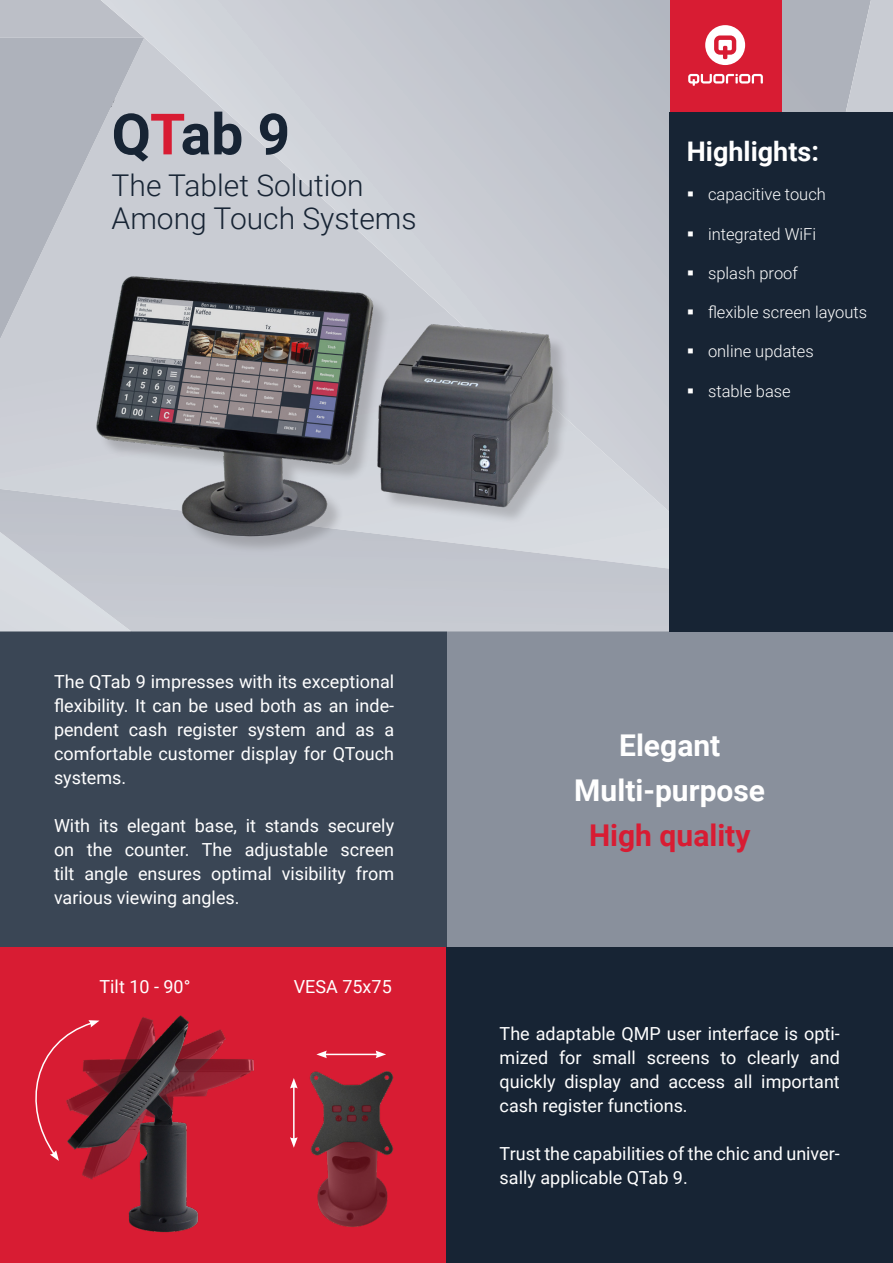
<style>
.page{position:relative;width:893px;height:1263px;background:#fff}
.page>*{position:absolute;margin:0;border:0;box-sizing:border-box;transform-origin:0 0}
.Überschrift_1{font:700 57px "Roboto";color:#172434}
.Untertitel{font:300 30px/33px "Roboto";color:#172434}
.Slogan{font:700 30px/45px "Roboto";color:#fff;text-align:center}
.Überschrift_Highlights{font:700 27px "Roboto";color:#fff}
.Fließtext{font:18px/24px "Roboto";color:#fff;text-align:justify}
.t1{font:300 16.5px "Roboto";color:#fff}
.s1{color:#d81c33}
</style>
<div class="page">
<div style="left:446px;top:631px;width:447px;height:316px;background:#89909c"></div>
<div style="left:0;top:947px;width:446px;height:316px;background:#d81c33"></div>
<div style="left:0;top:631px;width:446px;height:316px;background:#3a4655"></div>
<div style="left:446px;top:947px;width:447px;height:316px;background:#172434"></div>
<img style="left:82px;top:1015px;width:172px;height:218px">
<svg style="left:0;top:489px;width:670px;height:142px;background:#c9ccd3"></svg>
<svg style="left:144px;top:0;width:526px;height:577px;background:#c6c9d1"></svg>
<svg style="left:0;top:0;width:144px;height:339px;background:#b7bbc3"></svg>
<svg style="left:781px;top:0;width:112px;height:112px;background:#b6b8c1"></svg>
<img style="left:38px;top:238px;width:572px;height:356px">
<div style="left:670px;top:112px;width:223px;height:519px;background:#172434"></div>
<div style="left:670px;top:0;width:111px;height:112px;background:#d81c33"></div>
<svg style="left:688px;top:74px;width:75px;height:12px"></svg>
<svg style="left:705px;top:25px;width:40px;height:40px"></svg>
<img style="left:309px;top:1071px;width:85px;height:156px">
<svg style="left:35px;top:1020px;width:64px;height:141px"></svg>
<hr style="left:325px;top:1054px;width:53px;height:1px;background:#fff">
<svg style="left:316px;top:1050px;width:11px;height:8px"></svg>
<svg style="left:376px;top:1050px;width:10px;height:8px"></svg>
<hr style="left:293px;top:1086px;width:2px;height:53px;background:#fff">
<svg style="left:290px;top:1078px;width:8px;height:10px"></svg>
<svg style="left:290px;top:1137px;width:8px;height:11px"></svg>
<p class="Überschrift_1" style="left:112px;top:94px;width:180px">Q<span class="s1">T</span>ab 9</p>
<p class="Untertitel" style="left:112px;top:168px;width:307px">The Tablet Solution<br>Among Touch Systems</p>
<p class="Überschrift_Highlights" style="left:687px;top:132px;width:134px">Highlights:</p>
<p class="t1" style="left:708px;top:183px;width:119px">capacitive touch</p>
<p class="t1" style="left:708px;top:222px;width:110px">integrated WiFi</p>
<p class="t1" style="left:708px;top:261px;width:91px">splash proof</p>
<p class="t1" style="left:708px;top:301px;width:161px">flexible screen layouts</p>
<p class="t1" style="left:708px;top:340px;width:107px">online updates</p>
<p class="t1" style="left:708px;top:379px;width:84px">stable base</p>
<p class="Fließtext" style="left:54px;top:669px;width:342px">The QTab 9 impresses with its exceptional flexibility. It can be used both as an inde&shy;pendent cash register system and as a comfortable customer display for QTouch systems.</p>
<p class="Fließtext" style="left:54px;top:813px;width:342px">With its elegant base, it stands securely on the counter. The adjustable screen tilt angle ensures optimal visibility from various viewing angles.</p>
<p class="Fließtext" style="left:99px;top:974px;width:92px">Tilt 10 - 90°</p>
<p class="Fließtext" style="left:294px;top:974px;width:99px">VESA 75x75</p>
<p class="Slogan" style="left:574px;top:721px;width:192px">Elegant<br>Multi-purpose<br><span class="s1">High quality</span></p>
<p class="Fließtext" style="left:500px;top:1021px;width:342px">The adaptable QMP user interface is opti&shy;mized for small screens to clearly and quickly display and access all important cash register functions.</p>
<p class="Fließtext" style="left:500px;top:1141px;width:342px">Trust the capabilities of the chic and univer&shy;sally applicable QTab 9.</p>
</div>
